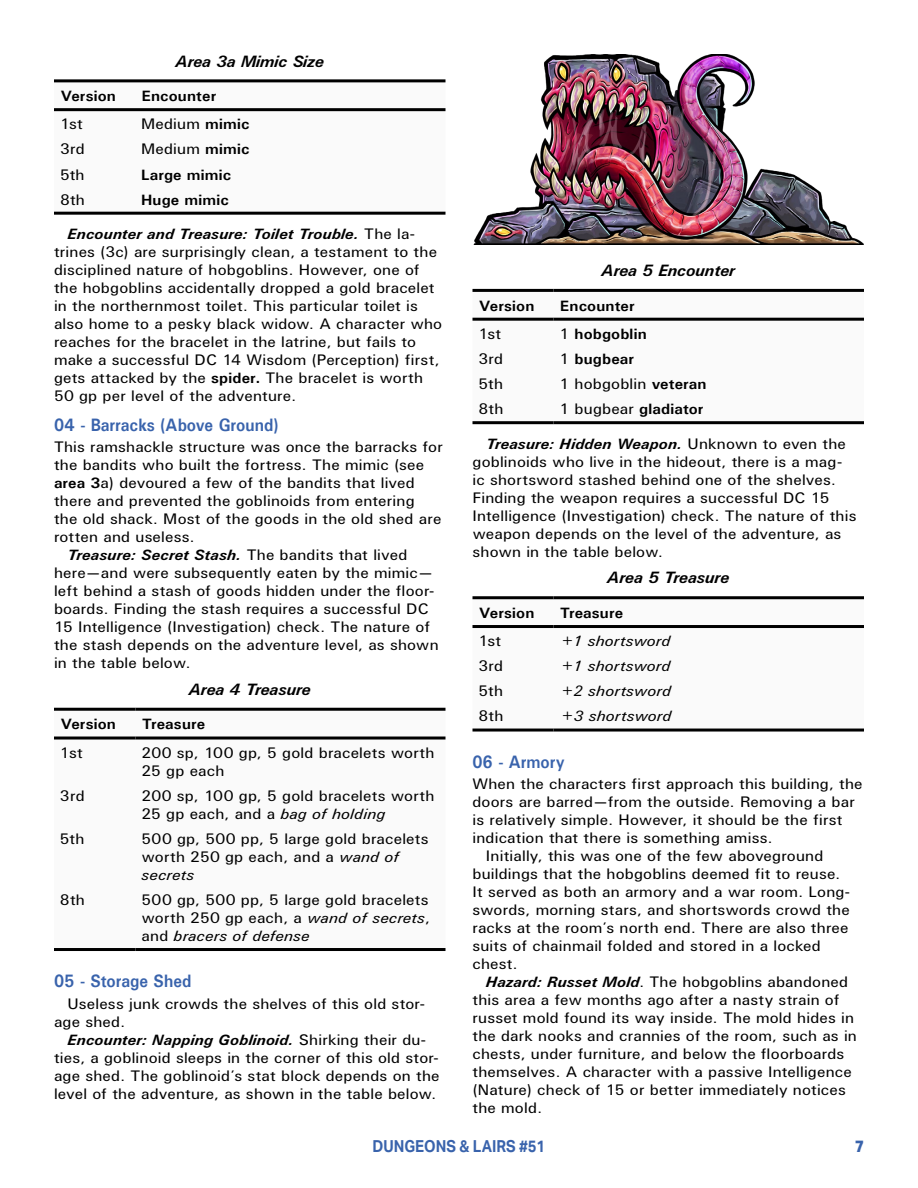
<style>
.page{position:relative;width:918px;height:1188px;background:#fff}
.page>*{position:absolute;margin:0;border:0;box-sizing:border-box;transform-origin:0 0}
.t1{font:700 18px "U001";color:#3963ac;scale:.9 1}
.t2{font:italic 700 16.5px "U001";color:#000}
.t3{font:700 16.5px "Aktiv Grotesk";color:#3963ac;scale:.9 1}
.t4{font:800 16.5px "Aktiv Grotesk";color:#3963ac;scale:.9 1}
.t5{font:15px/18px "U001";letter-spacing:.01em;color:#000;scale:1.05 1}
.t6{font:700 15px "U001";letter-spacing:.01em;color:#000;scale:1.05 1}
.t7{font:italic 15px "U001";letter-spacing:.005em;color:#000;scale:1.05 1}
.t8{font:italic 700 15px "U001";letter-spacing:.01em;color:#000;scale:1.05 1}
.s1{font-weight:700}
.s2{font-weight:700;font-style:italic}
.s3{font-weight:400;font-style:normal}
.s4{font-style:italic}
.s5{font-weight:400}
</style>
<div class="page">
<svg style="left:54px;top:82px;width:392px;height:130px"></svg>
<hr style="left:54px;top:79px;width:81px;height:3px;background:#000">
<hr style="left:135px;top:79px;width:311px;height:3px;background:#000">
<hr style="left:54px;top:108px;width:81px;height:3px;background:#000">
<hr style="left:135px;top:108px;width:311px;height:3px;background:#000">
<hr style="left:54px;top:212px;width:81px;height:3px;background:#000">
<hr style="left:135px;top:212px;width:311px;height:3px;background:#000">
<svg style="left:54px;top:736px;width:392px;height:1px"></svg>
<hr style="left:54px;top:708px;width:82px;height:3px;background:#000">
<hr style="left:136px;top:708px;width:310px;height:3px;background:#000">
<hr style="left:54px;top:737px;width:82px;height:3px;background:#000">
<hr style="left:136px;top:737px;width:310px;height:3px;background:#000">
<hr style="left:54px;top:948px;width:82px;height:3px;background:#000">
<hr style="left:136px;top:948px;width:310px;height:3px;background:#000">
<svg style="left:472px;top:317px;width:392px;height:1px"></svg>
<hr style="left:472px;top:289px;width:82px;height:3px;background:#000">
<hr style="left:554px;top:289px;width:310px;height:3px;background:#000">
<hr style="left:472px;top:318px;width:82px;height:3px;background:#000">
<hr style="left:554px;top:318px;width:310px;height:3px;background:#000">
<hr style="left:472px;top:421px;width:82px;height:3px;background:#000">
<hr style="left:554px;top:421px;width:310px;height:3px;background:#000">
<svg style="left:472px;top:599px;width:392px;height:130px"></svg>
<hr style="left:472px;top:596px;width:82px;height:3px;background:#000">
<hr style="left:554px;top:596px;width:310px;height:3px;background:#000">
<hr style="left:472px;top:625px;width:82px;height:3px;background:#000">
<hr style="left:554px;top:625px;width:310px;height:3px;background:#000">
<hr style="left:472px;top:729px;width:82px;height:3px;background:#000">
<hr style="left:554px;top:729px;width:310px;height:3px;background:#000">
<img style="left:474px;top:54px;width:390px;height:190px">
<p class="t2" style="left:176px;top:50px;width:150px">Area 3a Mimic Size</p>
<p class="t6" style="left:61px;top:86px;width:54px">Version</p>
<p class="t6" style="left:142px;top:86px;width:72px">Encounter</p>
<p class="t5" style="left:60px;top:115px;width:23px">1st</p>
<p class="t5" style="left:141px;top:115px;width:105px">Medium <span class="s1">mimic</span></p>
<p class="t5" style="left:60px;top:140px;width:25px">3rd</p>
<p class="t5" style="left:141px;top:140px;width:105px">Medium <span class="s1">mimic</span></p>
<p class="t5" style="left:60px;top:165px;width:25px">5th</p>
<p class="t6" style="left:141px;top:165px;width:87px">Large mimic</p>
<p class="t5" style="left:60px;top:190px;width:25px">8th</p>
<p class="t6" style="left:141px;top:190px;width:85px">Huge mimic</p>
<p class="t5" style="left:54px;top:225px;width:371px;text-indent:13px"><span class="s2">Encounter and Treasure: Toilet Trouble.</span> The la&shy;trines (3c) are surprisingly clean, a testament to the disciplined nature of hobgoblins. However, one of the hobgoblins accidentally dropped a gold bracelet in the northernmost toilet. This particular toilet is also home to a pesky black widow. A character who reaches for the bracelet in the latrine, but fails to make a successful DC 14 Wisdom (Perception) first, gets attacked by the <span class="s1">spider.</span> The bracelet is worth 50 gp per level of the adventure.</p>
<p class="t1" style="left:54px;top:413px;width:251px">04 - Barracks (Above Ground)</p>
<p class="t5" style="left:54px;top:438px;width:372px">This ramshackle structure was once the barracks for</p>
<p class="t5" style="left:54px;top:456px;width:354px">the bandits who built the fortress. The mimic (see</p>
<p class="t5" style="left:54px;top:474px;width:345px"><span class="s1">area 3</span>a) devoured a few of the bandits that lived</p>
<p class="t5" style="left:54px;top:492px;width:345px">there and prevented the goblinoids from entering</p>
<p class="t5" style="left:54px;top:510px;width:370px">the old shack. Most of the goods in the old shed are</p>
<p class="t5" style="left:54px;top:528px;width:136px">rotten and useless.</p>
<p class="t8" style="left:67px;top:546px;width:325px">Treasure: Secret Stash. <span class="s3">The bandits that lived</span></p>
<p class="t5" style="left:54px;top:564px;width:363px">here—and were subsequently eaten by the mimic—</p>
<p class="t5" style="left:54px;top:582px;width:364px">left behind a stash of goods hidden under the floor-</p>
<p class="t5" style="left:54px;top:600px;width:358px">boards. Finding the stash requires a successful DC</p>
<p class="t5" style="left:54px;top:618px;width:360px">15 Intelligence (Investigation) check. The nature of</p>
<p class="t5" style="left:54px;top:636px;width:368px">the stash depends on the adventure level, as shown</p>
<p class="t5" style="left:54px;top:654px;width:132px">in the table below.</p>
<p class="t2" style="left:189px;top:679px;width:123px">Area 4 Treasure</p>
<p class="t6" style="left:61px;top:715px;width:54px">Version</p>
<p class="t6" style="left:142px;top:715px;width:61px">Treasure</p>
<p class="t5" style="left:60px;top:743px;width:23px">1st</p>
<p class="t5" style="left:142px;top:743px;width:280px">200 sp, 100 gp, 5 gold bracelets worth<br>25 gp each</p>
<p class="t5" style="left:60px;top:786px;width:25px">3rd</p>
<p class="t5" style="left:142px;top:786px;width:280px">200 sp, 100 gp, 5 gold bracelets worth<br>25 gp each, and a <span class="s4">bag of holding</span></p>
<p class="t5" style="left:60px;top:829px;width:25px">5th</p>
<p class="t5" style="left:142px;top:829px;width:275px">500 gp, 500 pp, 5 large gold bracelets worth 250 gp each, and a <span class="s4">wand of secrets</span></p>
<p class="t5" style="left:60px;top:890px;width:25px">8th</p>
<p class="t5" style="left:142px;top:890px;width:276px;text-align:justify">500 gp, 500 pp, 5 large gold bracelets worth 250 gp each, a <span class="s4">wand of secrets</span>, and <span class="s4">bracers of defense</span></p>
<p class="t1" style="left:54px;top:970px;width:154px">05 - Storage Shed</p>
<p class="t5" style="left:54px;top:994px;width:355px;text-indent:13px">Useless junk crowds the shelves of this old stor&shy;age shed.</p>
<p class="t5" style="left:54px;top:1030px;width:369px;text-align:center"><span class="s2">Encounter: Napping Goblinoid.</span> Shirking their du&shy;ties, a goblinoid sleeps in the corner of this old stor&shy;age shed. The goblinoid’s stat block depends on the level of the adventure, as shown in the table below.</p>
<p class="t2" style="left:602px;top:260px;width:135px">Area 5 Encounter</p>
<p class="t6" style="left:479px;top:296px;width:54px">Version</p>
<p class="t6" style="left:560px;top:296px;width:72px">Encounter</p>
<p class="t5" style="left:479px;top:325px;width:23px">1st</p>
<p class="t6" style="left:560px;top:324px;width:85px"><span class="s5">1</span> hobgoblin</p>
<p class="t5" style="left:479px;top:350px;width:25px">3rd</p>
<p class="t6" style="left:560px;top:349px;width:73px"><span class="s5">1</span> bugbear</p>
<p class="t5" style="left:479px;top:375px;width:25px">5th</p>
<p class="t5" style="left:560px;top:375px;width:142px">1 hobgoblin <span class="s1">veteran</span></p>
<p class="t5" style="left:479px;top:400px;width:25px">8th</p>
<p class="t6" style="left:560px;top:399px;width:139px"><span class="s5">1 bugbear</span> gladiator</p>
<p class="t5" style="left:473px;top:435px;width:367px;text-indent:13px"><span class="s2">Treasure: Hidden Weapon.</span> Unknown to even the goblinoids who live in the hideout, there is a mag&shy;ic shortsword stashed behind one of the shelves.<br>Finding the weapon requires a successful DC 15<br>Intelligence (Investigation) check. The nature of this weapon depends on the level of the adventure, as shown in the table below.</p>
<p class="t2" style="left:607px;top:567px;width:123px">Area 5 Treasure</p>
<p class="t6" style="left:479px;top:603px;width:54px">Version</p>
<p class="t6" style="left:560px;top:603px;width:61px">Treasure</p>
<p class="t5" style="left:479px;top:632px;width:23px">1st</p>
<p class="t7" style="left:560px;top:632px;width:107px">+1 shortsword</p>
<p class="t5" style="left:479px;top:657px;width:25px">3rd</p>
<p class="t7" style="left:560px;top:657px;width:107px">+1 shortsword</p>
<p class="t5" style="left:479px;top:682px;width:25px">5th</p>
<p class="t7" style="left:560px;top:682px;width:108px">+2 shortsword</p>
<p class="t5" style="left:479px;top:707px;width:25px">8th</p>
<p class="t7" style="left:560px;top:707px;width:108px">+3 shortsword</p>
<p class="t1" style="left:472px;top:750px;width:104px">06 - Armory</p>
<p class="t5" style="left:472px;top:775px;width:373px">When the characters first approach this building, the</p>
<p class="t5" style="left:472px;top:793px;width:366px">doors are barred—from the outside. Removing a bar</p>
<p class="t5" style="left:472px;top:811px;width:354px">is relatively simple. However, it should be the first</p>
<p class="t5" style="left:472px;top:829px;width:287px">indication that there is something amiss.</p>
<p class="t5" style="left:486px;top:847px;width:323px">Initially, this was one of the few aboveground</p>
<p class="t5" style="left:472px;top:865px;width:352px">buildings that the hobgoblins deemed fit to reuse.</p>
<p class="t5" style="left:472px;top:883px;width:361px">It served as both an armory and a war room. Long-</p>
<p class="t5" style="left:472px;top:901px;width:361px">swords, morning stars, and shortswords crowd the</p>
<p class="t5" style="left:472px;top:919px;width:360px">racks at the room’s north end. There are also three</p>
<p class="t5" style="left:472px;top:937px;width:333px">suits of chainmail folded and stored in a locked</p>
<p class="t5" style="left:472px;top:955px;width:45px">chest.</p>
<p class="t5" style="left:486px;top:973px;width:346px"><span class="s2">Hazard: Russet Mold</span>. The hobgoblins abandoned</p>
<p class="t5" style="left:472px;top:991px;width:351px">this area a few months ago after a nasty strain of</p>
<p class="t5" style="left:472px;top:1009px;width:365px">russet mold found its way inside. The mold hides in</p>
<p class="t5" style="left:472px;top:1027px;width:368px">the dark nooks and crannies of the room, such as in</p>
<p class="t5" style="left:472px;top:1045px;width:356px">chests, under furniture, and below the floorboards</p>
<p class="t5" style="left:472px;top:1063px;width:363px">themselves. A character with a passive Intelligence</p>
<p class="t5" style="left:472px;top:1081px;width:357px">(Nature) check of 15 or better immediately notices</p>
<p class="t5" style="left:472px;top:1099px;width:68px">the mold.</p>
<p class="t3" style="left:373px;top:1137px;width:193px">DUNGEONS &amp; LAIRS #51</p>
<p class="t4" style="left:855px;top:1137px;width:11px">7</p>
</div>
